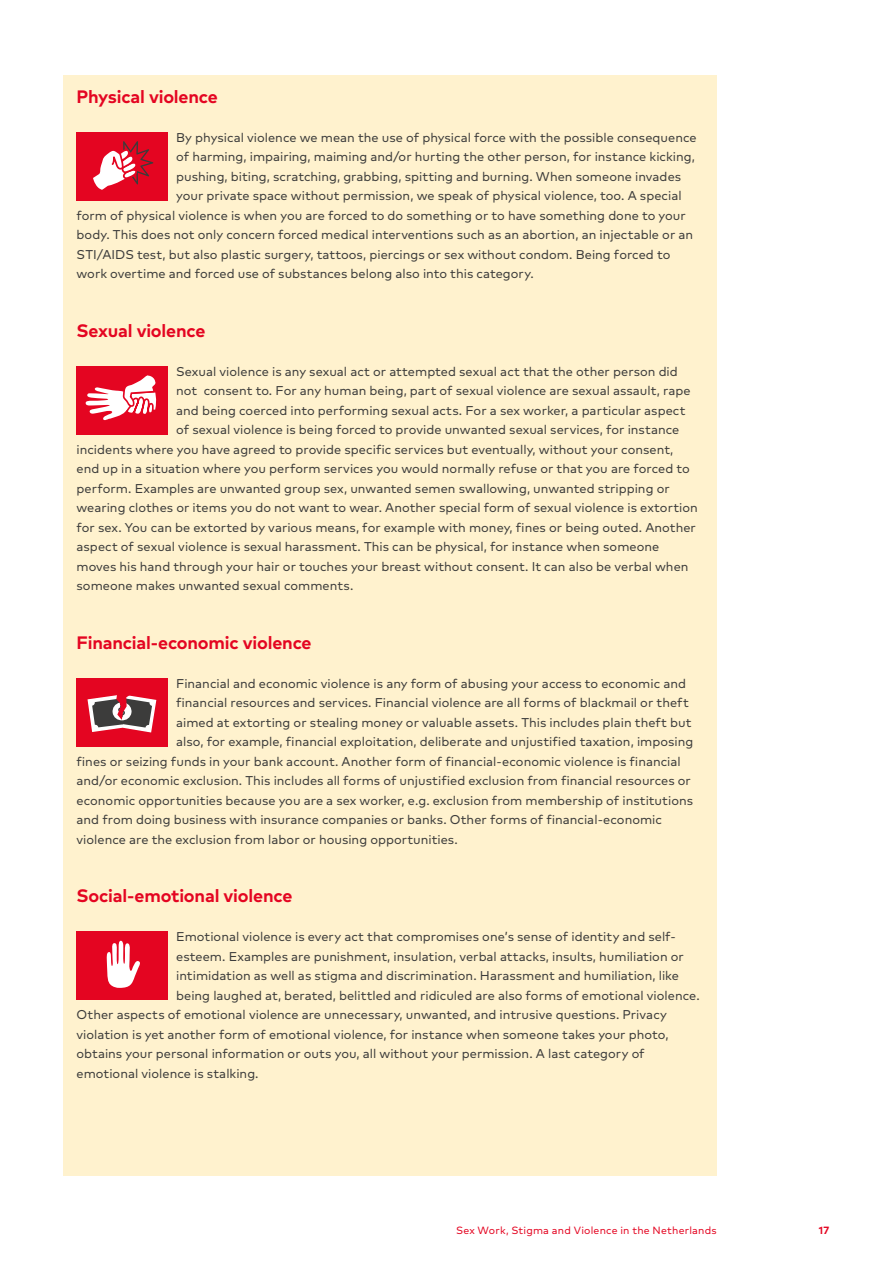
<style>
.page{position:relative;width:893px;height:1263px;background:#fff}
.page>*{position:absolute;margin:0;border:0;box-sizing:border-box;transform-origin:0 0}
.t1{font:700 18px "FF Mark Pro AF";letter-spacing:-.01em;color:#e40521}
.t2{font:12.75px "FF Mark Pro AF";color:#3c3c3b}
.t3{font:10.5px "FF Mark Pro AF";letter-spacing:.02em;color:#e40521}
.t4{font:700 10.5px "FF Mark Pro AF";color:#e40521}
</style>
<div class="page">
<div style="left:64px;top:75px;width:653px;height:1100px;background:#fff2ce"></div>
<div style="left:77px;top:132px;width:91px;height:68px;background:#e40521"></div>
<svg style="left:93px;top:141px;width:60px;height:49px"></svg>
<div style="left:77px;top:678px;width:91px;height:68px;background:#e40521"></div>
<svg style="left:88px;top:695px;width:68px;height:37px"></svg>
<div style="left:77px;top:366px;width:91px;height:68px;background:#e40521"></div>
<svg style="left:85px;top:375px;width:72px;height:46px"></svg>
<div style="left:77px;top:932px;width:91px;height:68px;background:#e40521"></div>
<svg style="left:107px;top:941px;width:33px;height:47px"></svg>
<h1 class="t1" style="left:77px;top:83px;width:143px">Physical violence</h1>
<p class="t2" style="left:176px;top:128px;width:522px">By physical violence we mean the use of physical force with the possible consequence</p>
<p class="t2" style="left:176px;top:147px;width:520px">of harming, impairing, maiming and/or hurting the other person, for instance kicking,</p>
<p class="t2" style="left:176px;top:167px;width:506px">pushing, biting, scratching, grabbing, spitting and burning. When someone invades</p>
<p class="t2" style="left:176px;top:186px;width:507px">your private space without permission, we speak of physical violence, too. A special</p>
<p class="t2" style="left:77px;top:206px;width:611px">form of physical violence is when you are forced to do something or to have something done to your</p>
<p class="t2" style="left:77px;top:225px;width:618px">body. This does not only concern forced medical interventions such as an abortion, an injectable or an</p>
<p class="t2" style="left:77px;top:245px;width:595px">STI/AIDS test, but also plastic surgery, tattoos, piercings or sex without condom. Being forced to</p>
<p class="t2" style="left:77px;top:264px;width:459px">work overtime and forced use of substances belong also into this category.</p>
<h1 class="t1" style="left:77px;top:317px;width:130px">Sexual violence</h1>
<p class="t2" style="left:176px;top:362px;width:503px">Sexual violence is any sexual act or attempted sexual act that the other person did</p>
<p class="t2" style="left:176px;top:381px;width:516px">not consent to. For any human being, part of sexual violence are sexual assault, rape</p>
<p class="t2" style="left:176px;top:401px;width:511px">and being coerced into performing sexual acts. For a sex worker, a particular aspect</p>
<p class="t2" style="left:176px;top:420px;width:505px">of sexual violence is being forced to provide unwanted sexual services, for instance</p>
<p class="t2" style="left:77px;top:440px;width:598px">incidents where you have agreed to provide specific services but eventually, without your consent,</p>
<p class="t2" style="left:77px;top:459px;width:615px">end up in a situation where you perform services you would normally refuse or that you are forced to</p>
<p class="t2" style="left:77px;top:479px;width:595px">perform. Examples are unwanted group sex, unwanted semen swallowing, unwanted stripping or</p>
<p class="t2" style="left:77px;top:498px;width:623px">wearing clothes or items you do not want to wear. Another special form of sexual violence is extortion</p>
<p class="t2" style="left:77px;top:518px;width:621px">for sex. You can be extorted by various means, for example with money, fines or being outed. Another</p>
<p class="t2" style="left:77px;top:537px;width:584px">aspect of sexual violence is sexual harassment. This can be physical, for instance when someone</p>
<p class="t2" style="left:77px;top:557px;width:613px">moves his hand through your hair or touches your breast without consent. It can also be verbal when</p>
<p class="t2" style="left:77px;top:576px;width:278px">someone makes unwanted sexual comments.</p>
<h1 class="t1" style="left:77px;top:629px;width:237px">Financial-economic violence</h1>
<p class="t2" style="left:176px;top:674px;width:511px">Financial and economic violence is any form of abusing your access to economic and</p>
<p class="t2" style="left:176px;top:693px;width:514px">financial resources and services. Financial violence are all forms of blackmail or theft</p>
<p class="t2" style="left:176px;top:713px;width:517px">aimed at extorting or stealing money or valuable assets. This includes plain theft but</p>
<p class="t2" style="left:176px;top:732px;width:519px">also, for example, financial exploitation, deliberate and unjustified taxation, imposing</p>
<p class="t2" style="left:77px;top:752px;width:606px">fines or seizing funds in your bank account. Another form of financial-economic violence is financial</p>
<p class="t2" style="left:77px;top:771px;width:616px">and/or economic exclusion. This includes all forms of unjustified exclusion from financial resources or</p>
<p class="t2" style="left:77px;top:791px;width:618px">economic opportunities because you are a sex worker, e.g. exclusion from membership of institutions</p>
<p class="t2" style="left:77px;top:810px;width:587px">and from doing business with insurance companies or banks. Other forms of financial-economic</p>
<p class="t2" style="left:77px;top:830px;width:383px">violence are the exclusion from labor or housing opportunities.</p>
<h1 class="t1" style="left:77px;top:882px;width:217px">Social-emotional violence</h1>
<p class="t2" style="left:176px;top:927px;width:501px">Emotional violence is every act that compromises one’s sense of identity and self-</p>
<p class="t2" style="left:176px;top:947px;width:509px">esteem. Examples are punishment, insulation, verbal attacks, insults, humiliation or</p>
<p class="t2" style="left:176px;top:966px;width:504px">intimidation as well as stigma and discrimination. Harassment and humiliation, like</p>
<p class="t2" style="left:176px;top:986px;width:525px">being laughed at, berated, belittled and ridiculed are also forms of emotional violence.</p>
<p class="t2" style="left:77px;top:1005px;width:592px">Other aspects of emotional violence are unnecessary, unwanted, and intrusive questions. Privacy</p>
<p class="t2" style="left:77px;top:1025px;width:593px">violation is yet another form of emotional violence, for instance when someone takes your photo,</p>
<p class="t2" style="left:77px;top:1044px;width:570px">obtains your personal information or outs you, all without your permission. A last category of</p>
<p class="t2" style="left:77px;top:1064px;width:184px">emotional violence is stalking.</p>
<p class="t3" style="left:456px;top:1222px;width:262px">Sex Work, Stigma and Violence in the Netherlands</p>
<p class="t4" style="left:819px;top:1222px;width:12px">17</p>
</div>
